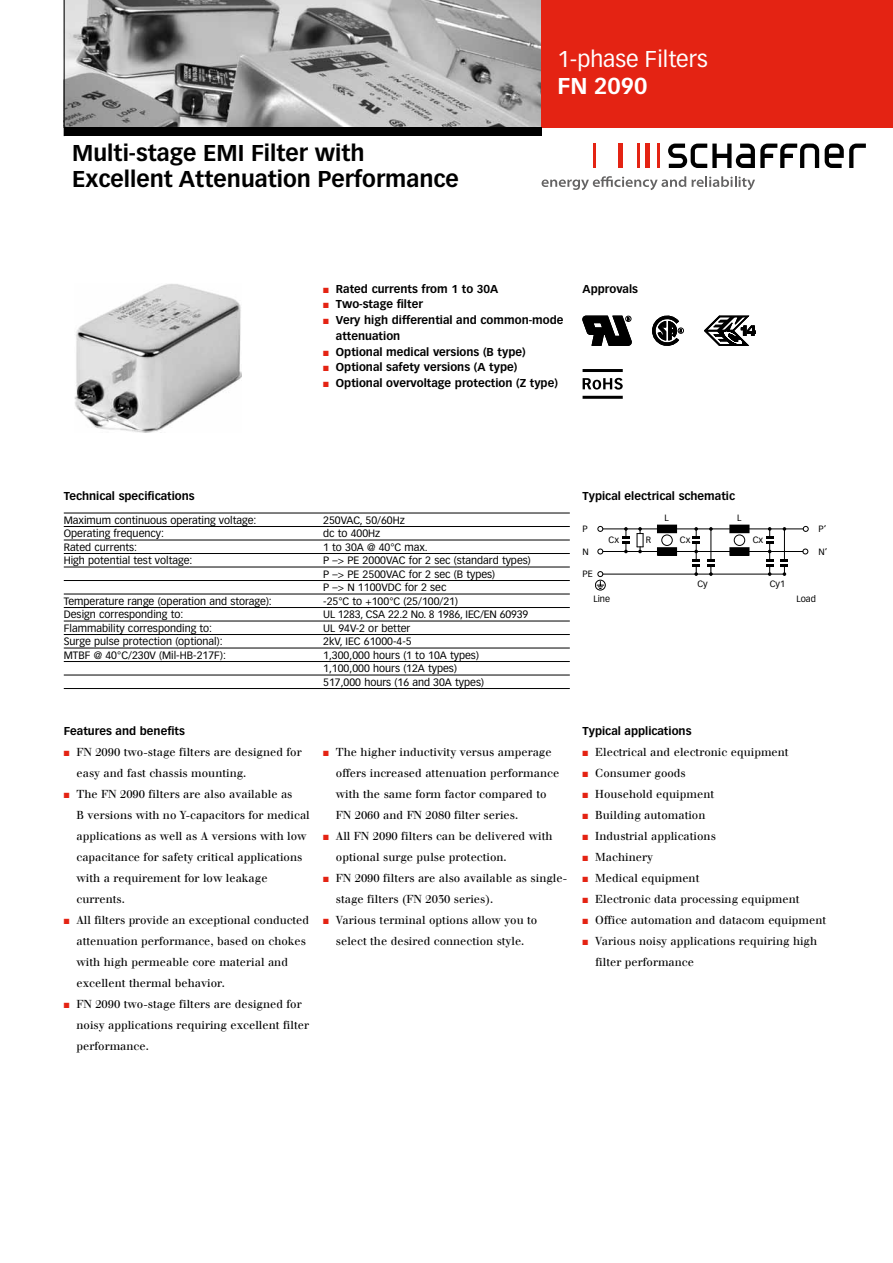
<style>
.page{position:relative;width:893px;height:1263px;background:#fff}
.page>*{position:absolute;margin:0;border:0;box-sizing:border-box;transform-origin:0 0}
.t1{font:700 22.5px/26.2px "Vectora LT Std";color:#000}
.t2{font:22.5px "Vectora LT Std";color:#fff}
.t3{font:700 22.5px "Vectora LT Std";color:#fff}
.t4{font:11.25px/21px "Walbaum Com";color:#000}
.t5{font:700 11.25px/15.8px "Vectora LT Std";color:#000}
.t6{font:10.5px/13.5px "Vectora LT Std";color:#000}
.t7{font:9px "Vectora LT Std";color:#000}
.s1{color:#e42313}
</style>
<div class="page">
<img style="left:65px;top:0;width:476px;height:128px">
<div style="left:541px;top:0;width:352px;height:128px;background:#e42313"></div>
<div style="left:64px;top:128px;width:477px;height:8px;background:#000"></div>
<img style="left:74px;top:284px;width:167px;height:149px">
<hr style="left:583px;top:396px;width:40px;height:3px;background:#000">
<hr style="left:583px;top:369px;width:40px;height:3px;background:#000">
<svg style="left:583px;top:378px;width:40px;height:12px"></svg>
<svg style="left:583px;top:316px;width:48px;height:30px"></svg>
<svg style="left:652px;top:316px;width:32px;height:30px"></svg>
<svg style="left:704px;top:316px;width:52px;height:30px"></svg>
<hr style="left:64px;top:526px;width:506px;height:1px;background:#000">
<hr style="left:64px;top:540px;width:506px;height:1px;background:#000">
<hr style="left:64px;top:553px;width:506px;height:1px;background:#000">
<hr style="left:64px;top:567px;width:506px;height:1px;background:#000">
<hr style="left:64px;top:580px;width:506px;height:1px;background:#000">
<hr style="left:64px;top:594px;width:506px;height:1px;background:#000">
<hr style="left:64px;top:607px;width:506px;height:1px;background:#000">
<hr style="left:64px;top:621px;width:506px;height:1px;background:#000">
<hr style="left:64px;top:634px;width:506px;height:1px;background:#000">
<hr style="left:64px;top:648px;width:506px;height:1px;background:#000">
<hr style="left:64px;top:661px;width:506px;height:1px;background:#000">
<hr style="left:64px;top:675px;width:506px;height:1px;background:#000">
<hr style="left:64px;top:688px;width:506px;height:1px;background:#000">
<div style="left:657px;top:525px;width:20px;height:8px;border:2px solid #000"></div>
<div style="left:658px;top:525px;width:18px;height:7px;background:#000"></div>
<div style="left:730px;top:525px;width:19px;height:7px;background:#000"></div>
<svg style="left:595px;top:526px;width:213px;height:64px"></svg>
<hr style="left:64px;top:513px;width:506px;height:1px;background:#000">
<svg style="left:542px;top:176px;width:144px;height:14px"></svg>
<svg style="left:692px;top:176px;width:63px;height:14px"></svg>
<hr style="left:645px;top:143px;width:4px;height:25px;background:#e42313">
<hr style="left:658px;top:143px;width:2px;height:25px;background:#e42313">
<hr style="left:637px;top:143px;width:2px;height:25px;background:#e42313">
<hr style="left:619px;top:143px;width:4px;height:25px;background:#e42313">
<hr style="left:594px;top:143px;width:2px;height:25px;background:#e42313">
<svg style="left:825px;top:144px;width:41px;height:24px"></svg>
<svg style="left:668px;top:144px;width:151px;height:24px"></svg>
<hr style="left:64px;top:0;width:1px;height:136px;background:#000">
<h1 class="t1" style="left:72px;top:140px;width:388px">Multi-stage EMI Filter with<br>Excellent Attenuation Performance</h1>
<h1 class="t2" style="left:557px;top:46px;width:152px">1-phase Filters</h1>
<h1 class="t3" style="left:557px;top:72px;width:91px">FN 2090</h1>
<p class="t5" style="left:323px;top:281px;width:177px"><span class="s1">■</span> Rated currents from 1 to 30A</p>
<p class="t5" style="left:583px;top:281px;width:57px">Approvals</p>
<p class="t5" style="left:323px;top:297px;width:101px"><span class="s1">■</span> Two-stage filter</p>
<p class="t5" style="left:336px;top:312px;width:229px;text-indent:-13px"><span class="s1">■</span> Very high differential and common-mode attenuation</p>
<p class="t5" style="left:323px;top:344px;width:204px"><span class="s1">■</span> Optional medical versions (B type)</p>
<p class="t5" style="left:323px;top:360px;width:196px"><span class="s1">■</span> Optional safety versions (A type)</p>
<p class="t5" style="left:323px;top:375px;width:236px"><span class="s1">■</span> Optional overvoltage protection (Z type)</p>
<p class="t5" style="left:64px;top:488px;width:132px">Technical specifications</p>
<p class="t6" style="left:64px;top:513px;width:194px">Maximum continuous operating voltage:</p>
<p class="t6" style="left:323px;top:513px;width:83px">250VAC, 50/60Hz</p>
<p class="t6" style="left:64px;top:527px;width:102px">Operating frequency:</p>
<p class="t6" style="left:323px;top:527px;width:59px">dc to 400Hz</p>
<p class="t6" style="left:64px;top:540px;width:75px">Rated currents:</p>
<p class="t6" style="left:323px;top:540px;width:106px">1 to 30A @ 40°C max.</p>
<p class="t6" style="left:64px;top:554px;width:130px">High potential test voltage:</p>
<p class="t6" style="left:323px;top:554px;width:209px">P –&gt; PE 2000VAC for 2 sec (standard types)<br>P –&gt; PE 2500VAC for 2 sec (B types)<br>P –&gt; N 1100VDC for 2 sec</p>
<p class="t6" style="left:64px;top:594px;width:210px">Temperature range (operation and storage):</p>
<p class="t6" style="left:323px;top:594px;width:136px">-25°C to +100°C (25/100/21)</p>
<p class="t6" style="left:64px;top:608px;width:121px">Design corresponding to:</p>
<p class="t6" style="left:323px;top:608px;width:207px">UL 1283, CSA 22.2 No. 8 1986, IEC/EN 60939</p>
<p class="t6" style="left:64px;top:621px;width:150px">Flammability corresponding to:</p>
<p class="t6" style="left:323px;top:621px;width:89px">UL 94V-2 or better</p>
<p class="t6" style="left:64px;top:635px;width:160px">Surge pulse protection (optional):</p>
<p class="t6" style="left:323px;top:635px;width:90px">2kV, IEC 61000-4-5</p>
<p class="t6" style="left:64px;top:648px;width:164px">MTBF @ 40°C/230V (Mil-HB-217F):</p>
<p class="t6" style="left:323px;top:648px;width:162px">1,300,000 hours (1 to 10A types)<br>1,100,000 hours (12A types)<br>517,000 hours (16 and 30A types)</p>
<p class="t5" style="left:64px;top:723px;width:123px">Features and benefits</p>
<p class="t5" style="left:583px;top:488px;width:154px">Typical electrical schematic</p>
<p class="t7" style="left:583px;top:523px;width:7px">P</p>
<p class="t7" style="left:583px;top:546px;width:8px">N</p>
<p class="t7" style="left:583px;top:569px;width:12px">PE</p>
<p class="t7" style="left:593px;top:594px;width:18px">Line</p>
<p class="t7" style="left:664px;top:512px;width:6px">L</p>
<p class="t7" style="left:737px;top:512px;width:6px">L</p>
<p class="t7" style="left:609px;top:534px;width:12px">Cx</p>
<p class="t7" style="left:646px;top:534px;width:7px">R</p>
<p class="t7" style="left:680px;top:534px;width:12px">Cx</p>
<p class="t7" style="left:697px;top:578px;width:12px">Cy</p>
<p class="t7" style="left:753px;top:534px;width:12px">Cx</p>
<p class="t7" style="left:770px;top:578px;width:17px">Cy1</p>
<p class="t7" style="left:819px;top:523px;width:9px">P‘</p>
<p class="t7" style="left:819px;top:546px;width:10px">N‘</p>
<p class="t7" style="left:796px;top:594px;width:21px">Load</p>
<p class="t5" style="left:583px;top:723px;width:110px">Typical applications</p>
<p class="t4" style="left:77px;top:742px;width:227px;text-indent:-13px"><span class="s1">■</span> FN 2090 two-stage filters are designed for easy and fast chassis mounting.</p>
<p class="t4" style="left:77px;top:784px;width:235px;text-indent:-13px"><span class="s1">■</span> The FN 2090 filters are also available as<br>B versions with no Y-capacitors for medical applications as well as A versions with low capacitance for safety critical applications with a requirement for low leakage currents.</p>
<p class="t4" style="left:77px;top:910px;width:234px;text-indent:-13px"><span class="s1">■</span> All filters provide an exceptional conducted attenuation performance, based on chokes with high permeable core material and excellent thermal behavior.</p>
<p class="t4" style="left:77px;top:994px;width:234px;text-indent:-13px"><span class="s1">■</span> FN 2090 two-stage filters are designed for noisy applications requiring excellent filter performance.</p>
<p class="t4" style="left:336px;top:742px;width:225px;text-indent:-13px"><span class="s1">■</span> The higher inductivity versus amperage offers increased attenuation performance with the same form factor compared to FN 2060 and FN 2080 filter series.</p>
<p class="t4" style="left:336px;top:826px;width:218px;text-indent:-13px"><span class="s1">■</span> All FN 2090 filters can be delivered with optional surge pulse protection.</p>
<p class="t4" style="left:336px;top:868px;width:233px;text-indent:-13px"><span class="s1">■</span> FN 2090 filters are also available as single&shy;stage filters (FN 2030 series).</p>
<p class="t4" style="left:323px;top:910px;width:216px;text-align:center"><span class="s1">■</span> Various terminal options allow you to select the desired connection style.</p>
<p class="t4" style="left:583px;top:742px;width:208px"><span class="s1">■</span> Electrical and electronic equipment</p>
<p class="t4" style="left:583px;top:763px;width:105px"><span class="s1">■</span> Consumer goods</p>
<p class="t4" style="left:583px;top:784px;width:133px"><span class="s1">■</span> Household equipment</p>
<p class="t4" style="left:583px;top:805px;width:124px"><span class="s1">■</span> Building automation</p>
<p class="t4" style="left:583px;top:826px;width:135px"><span class="s1">■</span> Industrial applications</p>
<p class="t4" style="left:583px;top:847px;width:72px"><span class="s1">■</span> Machinery</p>
<p class="t4" style="left:583px;top:868px;width:118px"><span class="s1">■</span> Medical equipment</p>
<p class="t4" style="left:583px;top:889px;width:218px"><span class="s1">■</span> Electronic data processing equipment</p>
<p class="t4" style="left:583px;top:910px;width:245px"><span class="s1">■</span> Office automation and datacom equipment</p>
<p class="t4" style="left:595px;top:931px;width:223px;text-indent:-13px"><span class="s1">■</span> Various noisy applications requiring high filter performance</p>
</div>
